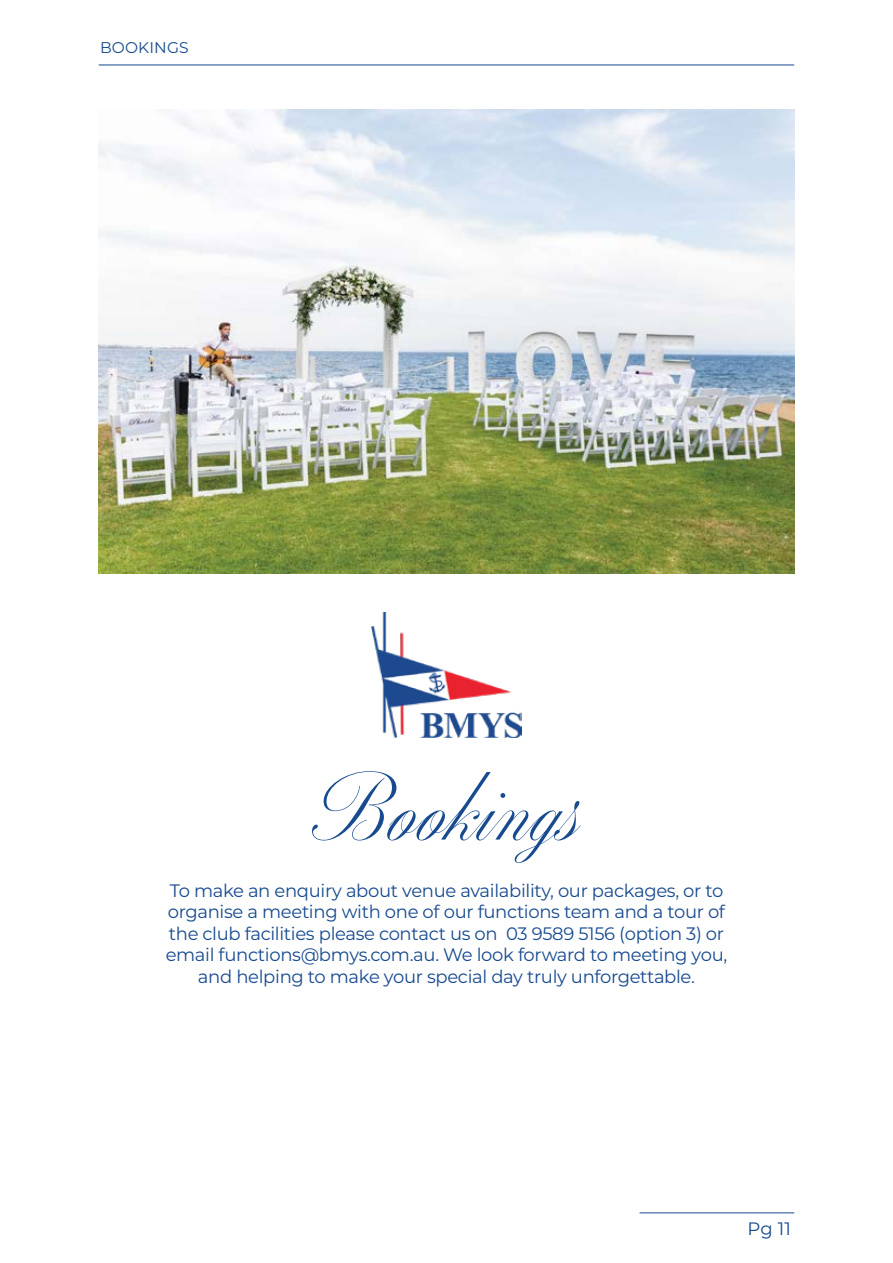
<style>
.page{position:relative;width:893px;height:1263px;background:#fff}
.page>*{position:absolute;margin:0;border:0;box-sizing:border-box;transform-origin:0 0}
.t1{font:90px "Altesse Std Regular 64 pt";color:#174a8f}
.t2{font:18px/21.6px "Montserrat";letter-spacing:-.02em;color:#174a8f;text-align:center}
.t3{font:15.45px "Montserrat";letter-spacing:.01em;color:#174a8f}
</style>
<div class="page">
<hr style="left:99px;top:65px;width:695px;height:1px;background:#174a8f">
<hr style="left:639px;top:1212px;width:155px;height:1px;background:#174a8f">
<img style="left:99px;top:110px;width:695px;height:463px">
<img style="left:371px;top:613px;width:151px;height:124px">
<p class="t3" style="left:100px;top:37px;width:90px">BOOKINGS</p>
<h1 class="t1" style="left:314px;top:753px;width:267px">Bookings</h1>
<p class="t2" style="left:166px;top:879px;width:563px">To make an enquiry about venue availability, our packages, or to organise a meeting with one of our functions team and a tour of the club facilities please contact us on 03 9589 5156 (option 3) or email functions@bmys.com.au. We look forward to meeting you, and helping to make your special day truly unforgettable.</p>
<p class="t2" style="left:747px;top:1217px;width:45px">Pg 11</p>
</div>
